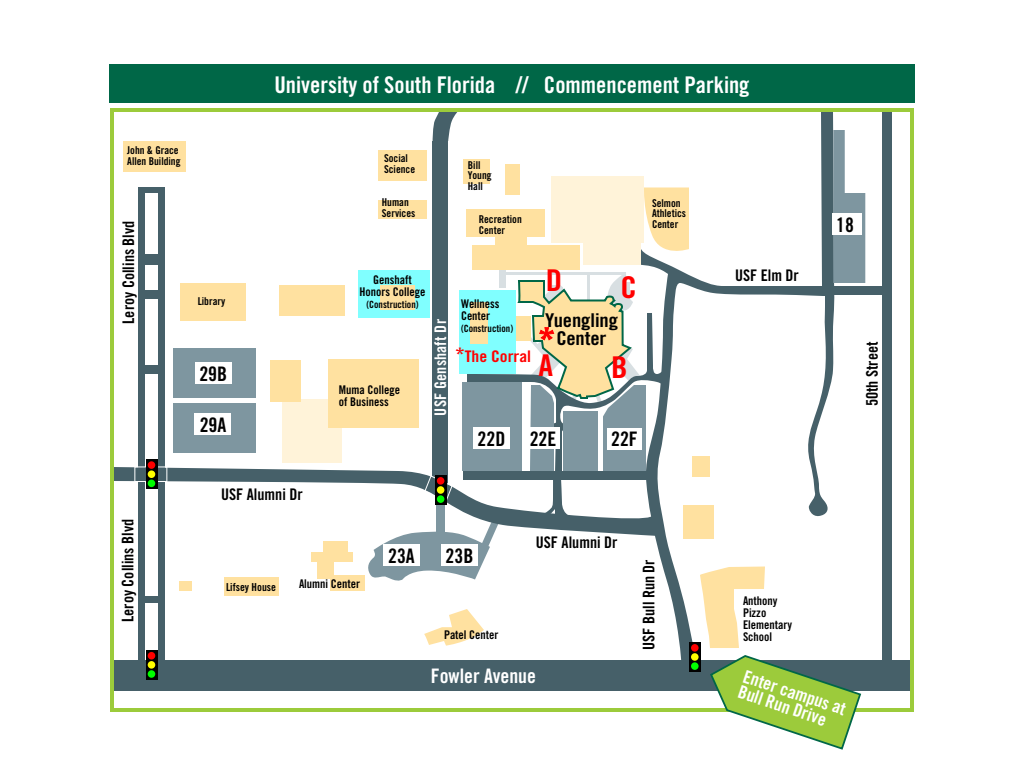
<style>
.page{position:relative;width:1024px;height:768px;background:#fff}
.page>*{position:absolute;margin:0;border:0;box-sizing:border-box;transform-origin:0 0}
.t1{font:30px "Trade Gothic LT Std Bd Cn 20";color:#f00;scale:1.1 1}
.t2{font:23px "Trade Gothic LT Std Bd Cn 20";color:#fff}
.t3{font:20px "Trade Gothic LT Std Bd Cn 20";color:#000}
.t4{font:20px "Trade Gothic LT Std Bd Cn 20";color:#fff}
.t5{font:19px "Trade Gothic LT Std Bd Cn 20";letter-spacing:-.005em;color:#000;scale:1.1 1}
.t6{font:18px/16.2px "Trade Gothic LT Std Bd Cn 20";color:#fff}
.t7{font:16px "Trade Gothic LT Std Bd Cn 20";color:#000}
.t8{font:16px "Trade Gothic LT Std Bd Cn 20";letter-spacing:.01em;color:#fff}
.t9{font:16px "Trade Gothic LT Std Bd Cn 20";color:#f00;scale:1.1 1}
.t10{font:12px/12px "Trade Gothic LT Std Bd Cn 20";color:#000}
.t11{font:11px "Trade Gothic LT Std Bd Cn 20";color:#000}
.t12{font:10.8px/10.8px "Trade Gothic LT Std Bd Cn 20";color:#000}
.t13{font:10px "Trade Gothic LT Std Bd Cn 20";color:#000}
.s1{font-size:20px}
</style>
<div class="page">
<svg style="left:368px;top:536px;width:125px;height:45px"></svg>
<div style="left:109px;top:64px;width:806px;height:40px;background:#006747"></div>
<div style="left:112px;top:660px;width:800px;height:31px;background:#466069"></div>
<svg style="left:115px;top:467px;width:507px;height:69px"></svg>
<div style="left:180px;top:283px;width:66px;height:38px;background:#ffe1a0"></div>
<div style="left:123px;top:141px;width:63px;height:31px;background:#ffe1a0"></div>
<div style="left:224px;top:577px;width:55px;height:19px;background:#ffe1a0"></div>
<div style="left:179px;top:581px;width:13px;height:10px;background:#ffe1a0"></div>
<div style="left:311px;top:552px;width:42px;height:10px;background:#ffe1a0"></div>
<div style="left:323px;top:541px;width:25px;height:11px;background:#ffe1a0"></div>
<div style="left:317px;top:562px;width:17px;height:17px;background:#ffe1a0"></div>
<div style="left:330px;top:575px;width:35px;height:16px;background:#ffe1a0"></div>
<svg style="left:622px;top:113px;width:213px;height:547px"></svg>
<div style="left:138px;top:188px;width:27px;height:480px;background:#466069"></div>
<div style="left:145px;top:193px;width:13px;height:61px;background:#fff"></div>
<div style="left:145px;top:265px;width:13px;height:25px;background:#fff"></div>
<div style="left:145px;top:299px;width:13px;height:66px;background:#fff"></div>
<div style="left:145px;top:374px;width:13px;height:93px;background:#fff"></div>
<div style="left:145px;top:482px;width:13px;height:114px;background:#fff"></div>
<div style="left:145px;top:603px;width:13px;height:57px;background:#fff"></div>
<div style="left:433px;top:141px;width:15px;height:347px;background:#466069"></div>
<svg style="left:433px;top:113px;width:24px;height:28px"></svg>
<div style="left:378px;top:150px;width:49px;height:31px;background:#ffe1a0"></div>
<div style="left:378px;top:200px;width:49px;height:19px;background:#ffe1a0"></div>
<div style="left:466px;top:210px;width:79px;height:27px;background:#ffe1a0"></div>
<div style="left:472px;top:245px;width:108px;height:25px;background:#ffe1a0"></div>
<div style="left:495px;top:231px;width:31px;height:19px;background:#ffe1a0"></div>
<svg style="left:643px;top:188px;width:46px;height:70px"></svg>
<div style="left:459px;top:290px;width:57px;height:84px;background:#80ffff"></div>
<div style="left:358px;top:270px;width:72px;height:48px;background:#80ffff"></div>
<div style="left:279px;top:285px;width:66px;height:31px;background:#ffe1a0"></div>
<svg style="left:424px;top:609px;width:60px;height:37px"></svg>
<svg style="left:700px;top:567px;width:65px;height:81px"></svg>
<div style="left:380px;top:285px;width:35px;height:25px;background:#ffe1a0"></div>
<div style="left:470px;top:302px;width:18px;height:42px;background:#ffe1a0"></div>
<div style="left:462px;top:382px;width:60px;height:89px;background:#7e96a0"></div>
<div style="left:692px;top:456px;width:18px;height:21px;background:#ffe1a0"></div>
<div style="left:683px;top:505px;width:31px;height:34px;background:#ffe1a0"></div>
<div style="left:463px;top:159px;width:27px;height:25px;background:#ffe1a0"></div>
<div style="left:505px;top:164px;width:15px;height:31px;background:#ffe1a0"></div>
<div style="left:173px;top:349px;width:83px;height:49px;background:#7e96a0"></div>
<div style="left:173px;top:403px;width:83px;height:50px;background:#7e96a0"></div>
<div style="left:282px;top:399px;width:60px;height:64px;background:#fff3d9"></div>
<div style="left:328px;top:359px;width:91px;height:69px;background:#ffe1a0"></div>
<div style="left:882px;top:110px;width:10px;height:566px;background:#466069"></div>
<div style="left:270px;top:360px;width:31px;height:42px;background:#ffe1a0"></div>
<div style="left:463px;top:472px;width:186px;height:8px;background:#466069"></div>
<svg style="left:467px;top:313px;width:198px;height:161px"></svg>
<div style="left:473px;top:427px;width:37px;height:22px;background:#fff"></div>
<div style="left:499px;top:270px;width:7px;height:18px;background:#d8dfe2"></div>
<hr style="left:505px;top:272px;width:121px;height:3px;background:#d8dfe2">
<div style="left:551px;top:176px;width:93px;height:67px;background:#fff3d9"></div>
<div style="left:583px;top:239px;width:58px;height:26px;background:#fff3d9"></div>
<svg style="left:517px;top:272px;width:129px;height:246px"></svg>
<div style="left:134px;top:466px;width:33px;height:16px;border:1px solid #fff"></div>
<svg style="left:146px;top:460px;width:11px;height:29px"></svg>
<div style="left:148px;top:461px;width:7px;height:8px;background:#f00;border-radius:50%"></div>
<div style="left:148px;top:470px;width:7px;height:8px;background:#ff0;border-radius:50%"></div>
<div style="left:148px;top:480px;width:7px;height:7px;background:#0f0;border-radius:50%"></div>
<svg style="left:424px;top:475px;width:29px;height:28px"></svg>
<svg style="left:435px;top:475px;width:11px;height:30px"></svg>
<div style="left:437px;top:477px;width:7px;height:8px;background:#f00;border-radius:50%"></div>
<div style="left:437px;top:486px;width:7px;height:8px;background:#ff0;border-radius:50%"></div>
<div style="left:437px;top:495px;width:7px;height:8px;background:#0f0;border-radius:50%"></div>
<div style="left:689px;top:642px;width:12px;height:30px;background:#000"></div>
<div style="left:691px;top:644px;width:8px;height:8px;background:#f00;border-radius:50%"></div>
<div style="left:691px;top:653px;width:8px;height:8px;background:#ff0;border-radius:50%"></div>
<div style="left:691px;top:662px;width:8px;height:8px;background:#0f0;border-radius:50%"></div>
<svg style="left:146px;top:650px;width:11px;height:30px"></svg>
<div style="left:148px;top:652px;width:7px;height:8px;background:#f00;border-radius:50%"></div>
<div style="left:148px;top:661px;width:7px;height:8px;background:#ff0;border-radius:50%"></div>
<div style="left:148px;top:670px;width:7px;height:8px;background:#0f0;border-radius:50%"></div>
<div style="left:195px;top:362px;width:37px;height:22px;background:#fff"></div>
<div style="left:194px;top:413px;width:37px;height:22px;background:#fff"></div>
<div style="left:383px;top:544px;width:37px;height:22px;background:#fff"></div>
<div style="left:441px;top:544px;width:37px;height:22px;background:#fff"></div>
<div style="left:830px;top:286px;width:57px;height:9px;background:#466069"></div>
<svg style="left:833px;top:130px;width:32px;height:153px"></svg>
<div style="left:832px;top:213px;width:29px;height:22px;background:#fff"></div>
<div style="left:110px;top:108px;width:804px;height:604px;border:4px solid #9ccb3b"></div>
<svg style="left:709px;top:654px;width:153px;height:96px"></svg>
<p class="t2" style="left:274px;top:70px;width:477px">University of South Florida // Commencement Parking</p>
<p class="t12" style="left:127px;top:145px;width:53px">John &amp; Grace</p>
<p class="t12" style="left:127px;top:156px;width:55px">Allen Building</p>
<p class="t7" style="left:119px;top:324px;width:105px;rotate:-90deg">Leroy Collins Blvd</p>
<p class="t7" style="left:118px;top:622px;width:105px;rotate:-90deg">Leroy Collins Blvd</p>
<p class="t12" style="left:198px;top:296px;width:29px">Library</p>
<p class="t3" style="left:199px;top:362px;width:29px">29B</p>
<p class="t3" style="left:200px;top:413px;width:28px">29A</p>
<p class="t7" style="left:221px;top:484px;width:83px">USF Alumni Dr</p>
<p class="t12" style="left:384px;top:153px;width:25px">Social</p>
<p class="t12" style="left:384px;top:164px;width:33px">Science</p>
<p class="t12" style="left:382px;top:197px;width:28px">Human</p>
<p class="t12" style="left:382px;top:207px;width:35px">Services</p>
<p class="t12" style="left:468px;top:159px;width:14px">Bill</p>
<p class="t12" style="left:468px;top:170px;width:25px">Young</p>
<p class="t12" style="left:468px;top:181px;width:16px">Hall</p>
<p class="t12" style="left:479px;top:214px;width:45px">Recreation<br>Center</p>
<p class="t10" style="left:373px;top:273px;width:40px">Genshaft</p>
<p class="t10" style="left:360px;top:285px;width:67px">Honors College</p>
<p class="t13" style="left:366px;top:298px;width:54px">(Construction)</p>
<p class="t10" style="left:461px;top:298px;width:40px">Wellness<br>Center</p>
<p class="t13" style="left:461px;top:323px;width:54px">(Construction)</p>
<p class="t8" style="left:431px;top:416px;width:98px;rotate:-90deg">USF Genshaft Dr</p>
<p class="t9" style="left:455px;top:347px;width:71px"><span class="s1">*</span>The Corral</p>
<p class="t10" style="left:339px;top:383px;width:63px">Muma College of Business</p>
<p class="t1" style="left:546px;top:262px;width:16px">D</p>
<p class="t1" style="left:621px;top:269px;width:16px">C</p>
<p class="t5" style="left:545px;top:308px;width:68px">Yuengling</p>
<p class="t5" style="left:556px;top:326px;width:47px">Center</p>
<p class="t1" style="left:539px;top:347px;width:15px">A</p>
<p class="t1" style="left:611px;top:349px;width:16px">B</p>
<p class="t3" style="left:478px;top:427px;width:29px">22D</p>
<p class="t3" style="left:530px;top:427px;width:28px">22E</p>
<p class="t3" style="left:611px;top:427px;width:28px">22F</p>
<p class="t12" style="left:652px;top:197px;width:30px">Selmon</p>
<p class="t12" style="left:652px;top:208px;width:36px">Athletics</p>
<p class="t12" style="left:652px;top:219px;width:28px">Center</p>
<p class="t11" style="left:226px;top:580px;width:52px">Lifsey House</p>
<p class="t10" style="left:299px;top:578px;width:63px">Alumni Center</p>
<p class="t3" style="left:388px;top:544px;width:28px">23A</p>
<p class="t3" style="left:446px;top:544px;width:29px">23B</p>
<p class="t10" style="left:444px;top:628px;width:56px">Patel Center</p>
<p class="t7" style="left:536px;top:532px;width:83px">USF Alumni Dr</p>
<p class="t4" style="left:431px;top:664px;width:107px">Fowler Avenue</p>
<p class="t7" style="left:639px;top:650px;width:92px;rotate:-90deg">USF Bull Run Dr</p>
<p class="t7" style="left:735px;top:266px;width:65px">USF Elm Dr</p>
<p class="t3" style="left:836px;top:213px;width:19px">18</p>
<p class="t7" style="left:862px;top:406px;width:66px;rotate:-90deg">50th Street</p>
<p class="t10" style="left:743px;top:594px;width:36px">Anthony</p>
<p class="t10" style="left:743px;top:606px;width:25px">Pizzo</p>
<p class="t10" style="left:743px;top:618px;width:51px">Elementary</p>
<p class="t10" style="left:743px;top:630px;width:31px">School</p>
<p class="t6" style="left:747px;top:667px;width:108px;rotate:19deg">Enter campus at<br>Bull Run Drive</p>
</div>
